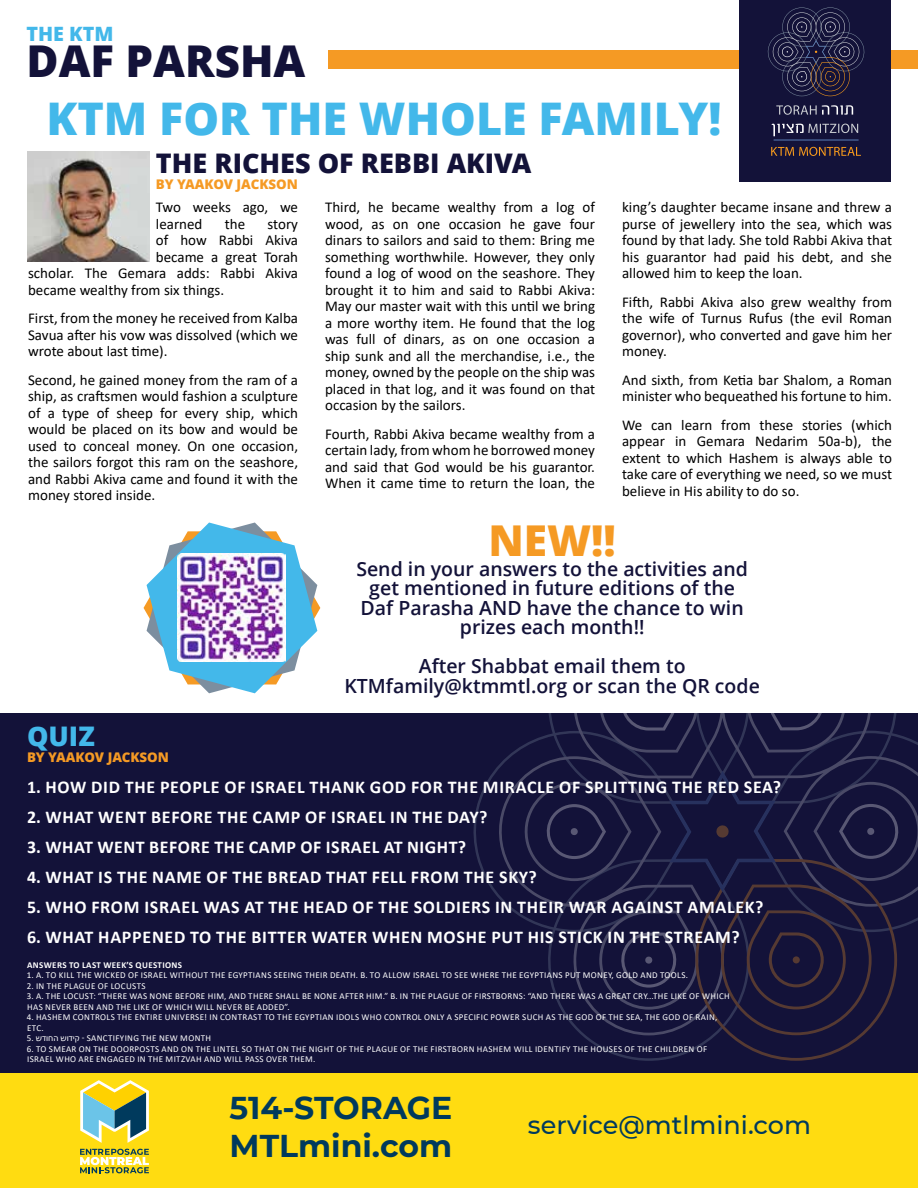
<style>
.page{position:relative;width:918px;height:1188px;background:#fff}
.page>*{position:absolute;margin:0;border:0;box-sizing:border-box;transform-origin:0 0}
.t1{font:800 45px "Open Sans";color:#43b8ea}
.t2{font:800 43.8px "Open Sans";color:#131239}
.t3{font:800 42.6px "Open Sans";color:#f59a24}
.t4{font:700 31.5px/37.8px "Montserrat";color:#003a5d}
.t5{font:800 27px "Open Sans";color:#131239}
.t6{font:800 27px "Open Sans";color:#43b8ea}
.t7{font:500 25.5px "Montserrat";color:#003a5d}
.t8{font:800 19.8px "Open Sans";color:#43b8ea}
.t9{font:600 19.5px/19.5px "Open Sans";color:#131239;text-align:center}
.t10{font:700 18px "Calibri";letter-spacing:.04em;color:#fff}
.t11{font:15px/16.5px "Calibri";color:#000;text-align:justify}
.t12{font:800 13.35px "Open Sans";color:#f59a24}
.t13{font:9px/10.5px "Calibri";letter-spacing:.04em;color:#fff}
.t14{font:700 9px "Calibri";letter-spacing:.04em;color:#fff}
</style>
<div class="page">
<div style="left:328px;top:51px;width:590px;height:18px;background:#f59a24"></div>
<div style="left:0;top:1072px;width:918px;height:116px;background:#ffdc11"></div>
<svg style="left:80px;top:1080px;width:69px;height:63px"></svg>
<svg style="left:80px;top:1149px;width:69px;height:24px"></svg>
<div style="left:0;top:713px;width:918px;height:359px;background:#131239"></div>
<svg style="left:488px;top:713px;width:430px;height:205px"></svg>
<svg style="left:599px;top:713px;width:99px;height:40px"></svg>
<svg style="left:745px;top:713px;width:108px;height:40px"></svg>
<svg style="left:523px;top:771px;width:395px;height:290px"></svg>
<img style="left:27px;top:152px;width:122px;height:109px">
<svg style="left:144px;top:523px;width:176px;height:170px"></svg>
<img style="left:178px;top:554px;width:108px;height:108px">
<div style="left:739px;top:0;width:152px;height:182px;background:#131239"></div>
<svg style="left:768px;top:7px;width:96px;height:89px"></svg>
<hr style="left:774px;top:140px;width:84px;height:1px;background:#597db5">
<svg style="left:776px;top:105px;width:77px;height:10px"></svg>
<svg style="left:772px;top:124px;width:86px;height:12px"></svg>
<svg style="left:771px;top:147px;width:90px;height:9px"></svg>
<h3 class="t8" style="left:27px;top:19px;width:89px">THE KTM</h3>
<h2 class="t2" style="left:27px;top:27px;width:280px">DAF PARSHA</h2>
<h1 class="t1" style="left:46px;top:84px;width:677px">KTM FOR THE WHOLE FAMILY!</h1>
<h3 class="t5" style="left:156px;top:142px;width:377px">THE RICHES OF REBBI AKIVA</h3>
<p class="t12" style="left:156px;top:174px;width:144px">BY YAAKOV JACKSON</p>
<p class="t11" style="left:156px;top:199px;width:144px">Two weeks ago, we learned</p>
<p class="t11" style="left:325px;top:199px;width:272px">Third, he became wealthy from a log of wood, as on one occasion he gave four dinars to sailors and said to them: Bring me something worthwhile. However, they only found a log of wood on the seashore. They brought it to him and said to Rabbi Akiva:<br>May our master wait with this until we bring a more worthy item. He found that the log was full of dinars, as on one occasion a ship sunk and all the merchandise, i.e., the money, owned by the people on the ship was placed in that log, and it was found on that occasion by the sailors.</p>
<p class="t11" style="left:325px;top:425px;width:272px">Fourth, Rabbi Akiva became wealthy from a certain lady, from whom he borrowed money and said that God would be his guarantor.<br>When it came time to return the loan, the</p>
<p class="t11" style="left:622px;top:199px;width:272px">king’s daughter became insane and threw a purse of jewellery into the sea, which was found by that lady. She told Rabbi Akiva that his guarantor had paid his debt, and she allowed him to keep the loan.</p>
<p class="t11" style="left:622px;top:293px;width:272px">Fifth, Rabbi Akiva also grew wealthy from the wife of Turnus Rufus (the evil Roman governor), who converted and gave him her money.</p>
<p class="t11" style="left:622px;top:371px;width:271px">And sixth, from Ketia bar Shalom, a Roman minister who bequeathed his fortune to him.</p>
<p class="t11" style="left:622px;top:416px;width:272px">We can learn from these stories (which appear in Gemara Nedarim 50a-b), the extent to which Hashem is always able to take care of everything we need, so we must believe in His ability to do so.</p>
<p class="t11" style="left:225px;top:215px;width:22px">the</p>
<p class="t11" style="left:268px;top:215px;width:32px">story</p>
<p class="t11" style="left:156px;top:232px;width:144px">of how Rabbi Akiva</p>
<p class="t11" style="left:156px;top:248px;width:144px">became a great Torah</p>
<p class="t11" style="left:28px;top:265px;width:271px">scholar. The Gemara adds: Rabbi Akiva</p>
<p class="t11" style="left:28px;top:281px;width:198px">became wealthy from six things.</p>
<p class="t11" style="left:28px;top:310px;width:272px">First, from the money he received from Kalba Savua after his vow was dissolved (which we wrote about last time).</p>
<p class="t11" style="left:28px;top:371px;width:272px">Second, he gained money from the ram of a ship, as craftsmen would fashion a sculpture of a type of sheep for every ship, which would be placed on its bow and would be used to conceal money. On one occasion, the sailors forgot this ram on the seashore, and Rabbi Akiva came and found it with the money stored inside.</p>
<h3 class="t3" style="left:488px;top:508px;width:129px">NEW!!</h3>
<h3 class="t9" style="left:356px;top:559px;width:393px">Send in your answers to the activities and get mentioned in future editions of the Daf Parasha AND have the chance to win prizes each month!!</h3>
<h3 class="t9" style="left:344px;top:656px;width:417px">After Shabbat email them to<br>KTMfamily@ktmmtl.org or scan the QR code</h3>
<h3 class="t6" style="left:27px;top:716px;width:69px">QUIZ</h3>
<p class="t12" style="left:27px;top:747px;width:144px">BY YAAKOV JACKSON</p>
<p class="t10" style="left:27px;top:774px;width:756px">1. HOW DID THE PEOPLE OF ISRAEL THANK GOD FOR THE MIRACLE OF SPLITTING THE RED SEA?</p>
<p class="t10" style="left:27px;top:804px;width:462px">2. WHAT WENT BEFORE THE CAMP OF ISRAEL IN THE DAY?</p>
<p class="t10" style="left:27px;top:834px;width:441px">3. WHAT WENT BEFORE THE CAMP OF ISRAEL AT NIGHT?</p>
<p class="t10" style="left:27px;top:864px;width:511px">4. WHAT IS THE NAME OF THE BREAD THAT FELL FROM THE SKY?</p>
<p class="t10" style="left:27px;top:894px;width:738px">5. WHO FROM ISRAEL WAS AT THE HEAD OF THE SOLDIERS IN THEIR WAR AGAINST AMALEK?</p>
<p class="t10" style="left:27px;top:924px;width:714px">6. WHAT HAPPENED TO THE BITTER WATER WHEN MOSHE PUT HIS STICK IN THE STREAM?</p>
<p class="t14" style="left:27px;top:958px;width:156px">ANSWERS TO LAST WEEK’S QUESTIONS</p>
<p class="t13" style="left:27px;top:970px;width:662px">1. A. TO KILL THE WICKED OF ISRAEL WITHOUT THE EGYPTIANS SEEING THEIR DEATH. B. TO ALLOW ISRAEL TO SEE WHERE THE EGYPTIANS PUT MONEY, GOLD AND TOOLS.</p>
<p class="t13" style="left:27px;top:980px;width:120px">2. IN THE PLAGUE OF LOCUSTS</p>
<p class="t13" style="left:27px;top:991px;width:704px">3. A. THE LOCUST: “THERE WAS NONE BEFORE HIM, AND THERE SHALL BE NONE AFTER HIM.” B. IN THE PLAGUE OF FIRSTBORNS: “AND THERE WAS A GREAT CRY...THE LIKE OF WHICH<br>HAS NEVER BEEN AND THE LIKE OF WHICH WILL NEVER BE ADDED”.</p>
<p class="t13" style="left:27px;top:1012px;width:692px">4. HASHEM CONTROLS THE ENTIRE UNIVERSE! IN CONTRAST TO THE EGYPTIAN IDOLS WHO CONTROL ONLY A SPECIFIC POWER SUCH AS THE GOD OF THE SEA, THE GOD OF RAIN,<br>ETC.<br>5 . החוד ש קידו - SANCTIFYING THE NEW MONTH</p>
<p class="t13" style="left:36px;top:1033px;width:8px">ש</p>
<p class="t13" style="left:27px;top:1043px;width:682px">6. TO SMEAR ON THE DOORPOSTS AND ON THE LINTEL SO THAT ON THE NIGHT OF THE PLAGUE OF THE FIRSTBORN HASHEM WILL IDENTIFY THE HOUSES OF THE CHILDREN OF<br>ISRAEL WHO ARE ENGAGED IN THE MITZVAH AND WILL PASS OVER THEM.</p>
<h3 class="t4" style="left:230px;top:1088px;width:224px">514-STORAGE<br>MTLmini.com</h3>
<h3 class="t7" style="left:528px;top:1107px;width:285px">service@mtlmini.com</h3>
</div>
